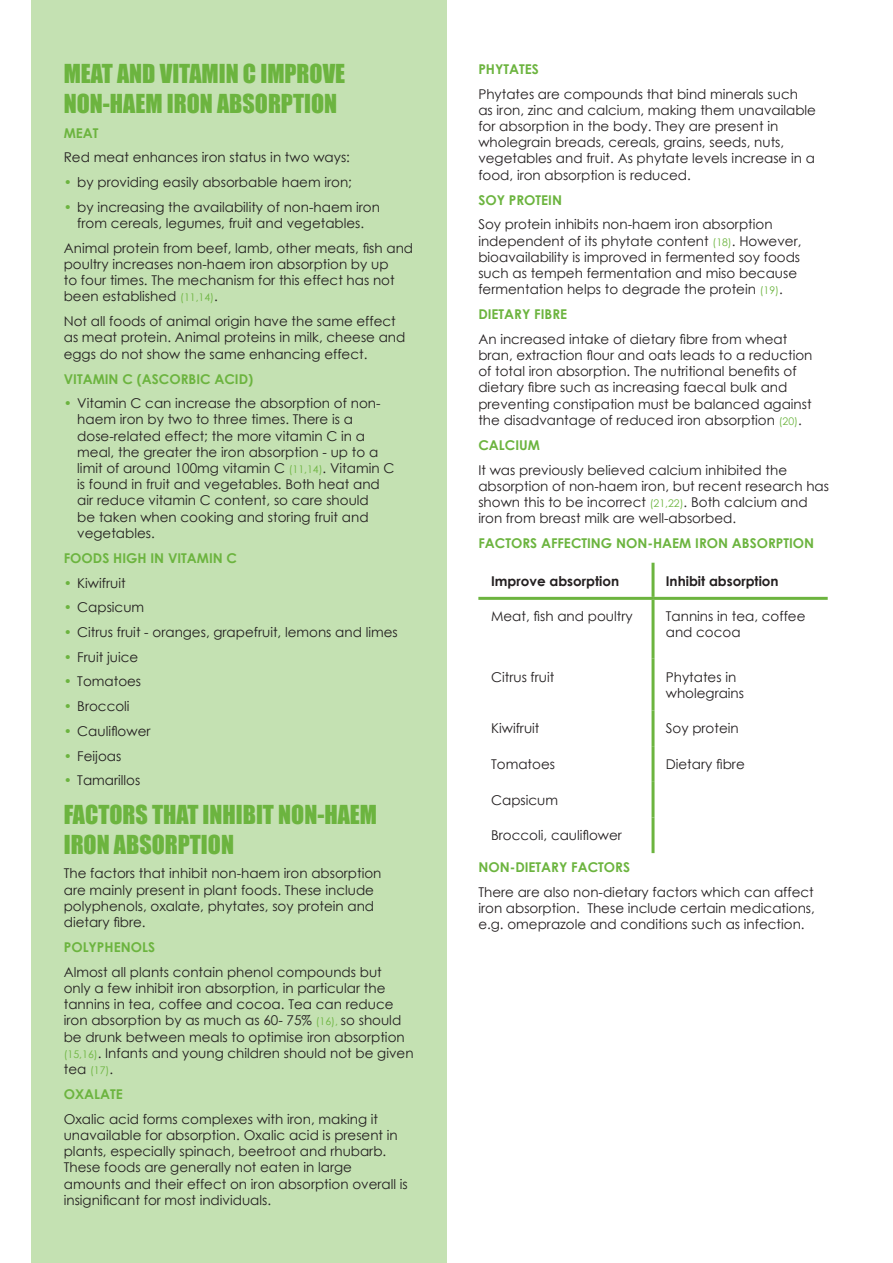
<style>
.page{position:relative;width:893px;height:1263px;background:#fff}
.page>*{position:absolute;margin:0;border:0;box-sizing:border-box;transform-origin:0 0}
.HEADING{font:24px/30px "Impact";color:#6cb43f}
.t1{font:13.5px/16.2px "Century Gothic";color:#231f20}
.SUB_HEADING{font:700 13.5px "Century Gothic";color:#6cb43f}
.t2{font:700 13.5px "Century Gothic";color:#231f20}
.s1{color:#6cb43f}
.s2{font-size:10.5px;color:#6cb43f}
</style>
<div class="page">
<div style="left:31px;top:0;width:415px;height:1263px;background:#c4e1b2"></div>
<hr style="left:651px;top:600px;width:3px;height:59px;background:#6cb43f">
<hr style="left:651px;top:659px;width:3px;height:51px;background:#6cb43f">
<hr style="left:651px;top:710px;width:3px;height:36px;background:#6cb43f">
<hr style="left:651px;top:746px;width:3px;height:36px;background:#6cb43f">
<hr style="left:651px;top:782px;width:3px;height:35px;background:#6cb43f">
<hr style="left:651px;top:817px;width:3px;height:36px;background:#6cb43f">
<hr style="left:651px;top:563px;width:3px;height:34px;background:#6cb43f">
<hr style="left:478px;top:597px;width:175px;height:3px;background:#6cb43f">
<hr style="left:653px;top:597px;width:175px;height:3px;background:#6cb43f">
<p class="HEADING" style="left:64px;top:58px;width:283px">MEAT AND VITAMIN C IMPROVE<br>NON-HAEM IRON ABSORPTION</p>
<p class="SUB_HEADING" style="left:64px;top:123px;width:36px">MEAT</p>
<p class="t1" style="left:64px;top:149px;width:288px">Red meat enhances iron status in two ways:</p>
<p class="t1" style="left:64px;top:174px;width:290px"><span class="s1">•</span> by providing easily absorbable haem iron;</p>
<p class="t1" style="left:64px;top:199px;width:318px;text-align:center"><span class="s1">•</span> by increasing the availability of non-haem iron from cereals, legumes, fruit and vegetables.</p>
<p class="t1" style="left:64px;top:240px;width:351px">Animal protein from beef, lamb, other meats, fish and poultry increases non-haem iron absorption by up<br>to four times. The mechanism for this effect has not been established <span class="s2">(11,14)</span>.</p>
<p class="t1" style="left:64px;top:313px;width:343px">Not all foods of animal origin have the same effect as meat protein. Animal proteins in milk, cheese and eggs do not show the same enhancing effect.</p>
<p class="SUB_HEADING" style="left:64px;top:368px;width:191px">VITAMIN C (ASCORBIC ACID)</p>
<p class="t1" style="left:77px;top:395px;width:319px;text-indent:-14px"><span class="s1">•</span> Vitamin C can increase the absorption of non&shy;haem iron by two to three times. There is a dose-related effect; the more vitamin C in a meal, the greater the iron absorption - up to a limit of around 100mg vitamin C <span class="s2">(11,14)</span>. Vitamin C is found in fruit and vegetables. Both heat and air reduce vitamin C content, so care should<br>be taken when cooking and storing fruit and vegetables.</p>
<p class="SUB_HEADING" style="left:64px;top:548px;width:175px">FOODS HIGH IN VITAMIN C</p>
<p class="t1" style="left:64px;top:574px;width:63px"><span class="s1">•</span> Kiwifruit</p>
<p class="t1" style="left:64px;top:599px;width:82px"><span class="s1">•</span> Capsicum</p>
<p class="t1" style="left:64px;top:624px;width:336px"><span class="s1">•</span> Citrus fruit - oranges, grapefruit, lemons and limes</p>
<p class="t1" style="left:64px;top:648px;width:76px"><span class="s1">•</span> Fruit juice</p>
<p class="t1" style="left:64px;top:673px;width:79px"><span class="s1">•</span> Tomatoes</p>
<p class="t1" style="left:64px;top:698px;width:67px"><span class="s1">•</span> Broccoli</p>
<p class="t1" style="left:64px;top:723px;width:88px"><span class="s1">•</span> Cauliflower</p>
<p class="t1" style="left:64px;top:747px;width:59px"><span class="s1">•</span> Feijoas</p>
<p class="t1" style="left:64px;top:772px;width:78px"><span class="s1">•</span> Tamarillos</p>
<p class="HEADING" style="left:64px;top:799px;width:315px">FACTORS THAT INHIBIT NON-HAEM<br>IRON ABSORPTION</p>
<p class="t1" style="left:64px;top:865px;width:319px">The factors that inhibit non-haem iron absorption are mainly present in plant foods. These include polyphenols, oxalate, phytates, soy protein and dietary fibre.</p>
<p class="SUB_HEADING" style="left:64px;top:937px;width:93px">POLYPHENOLS</p>
<p class="t1" style="left:64px;top:963px;width:351px">Almost all plants contain phenol compounds but<br>only a few inhibit iron absorption, in particular the tannins in tea, coffee and cocoa. Tea can reduce iron absorption by as much as 60- 75% <span class="s2">(16),</span> so should be drunk between meals to optimise iron absorption <span class="s2">(15,16)</span>. Infants and young children should not be given tea <span class="s2">(17)</span>.</p>
<p class="SUB_HEADING" style="left:64px;top:1084px;width:61px">OXALATE</p>
<p class="t1" style="left:64px;top:1110px;width:346px">Oxalic acid forms complexes with iron, making it unavailable for absorption. Oxalic acid is present in plants, especially spinach, beetroot and rhubarb.<br>These foods are generally not eaten in large amounts and their effect on iron absorption overall is insignificant for most individuals.</p>
<p class="SUB_HEADING" style="left:478px;top:59px;width:62px">PHYTATES</p>
<p class="t1" style="left:478px;top:85px;width:339px">Phytates are compounds that bind minerals such<br>as iron, zinc and calcium, making them unavailable for absorption in the body. They are present in wholegrain breads, cereals, grains, seeds, nuts, vegetables and fruit. As phytate levels increase in a food, iron absorption is reduced.</p>
<p class="SUB_HEADING" style="left:478px;top:189px;width:85px">SOY PROTEIN</p>
<p class="t1" style="left:478px;top:216px;width:325px">Soy protein inhibits non-haem iron absorption independent of its phytate content <span class="s2">(18)</span>. However, bioavailability is improved in fermented soy foods such as tempeh fermentation and miso because fermentation helps to degrade the protein <span class="s2">(19)</span>.</p>
<p class="SUB_HEADING" style="left:478px;top:304px;width:90px">DIETARY FIBRE</p>
<p class="t1" style="left:478px;top:331px;width:336px">An increased intake of dietary fibre from wheat bran, extraction flour and oats leads to a reduction of total iron absorption. The nutritional benefits of dietary fibre such as increasing faecal bulk and preventing constipation must be balanced against the disadvantage of reduced iron absorption <span class="s2">(20)</span>.</p>
<p class="SUB_HEADING" style="left:478px;top:435px;width:63px">CALCIUM</p>
<p class="t1" style="left:478px;top:461px;width:352px">It was previously believed calcium inhibited the absorption of non-haem iron, but recent research has shown this to be incorrect <span class="s2">(21,22)</span>. Both calcium and iron from breast milk are well-absorbed.</p>
<p class="SUB_HEADING" style="left:478px;top:533px;width:337px">FACTORS AFFECTING NON-HAEM IRON ABSORPTION</p>
<p class="t2" style="left:491px;top:570px;width:129px">Improve absorption</p>
<p class="t2" style="left:666px;top:570px;width:114px">Inhibit absorption</p>
<p class="t1" style="left:491px;top:608px;width:143px">Meat, fish and poultry</p>
<p class="t1" style="left:666px;top:608px;width:141px">Tannins in tea, coffee and cocoa</p>
<p class="t1" style="left:491px;top:668px;width:65px">Citrus fruit</p>
<p class="t1" style="left:666px;top:668px;width:80px">Phytates in wholegrains</p>
<p class="t1" style="left:491px;top:720px;width:50px">Kiwifruit</p>
<p class="t1" style="left:666px;top:720px;width:74px">Soy protein</p>
<p class="t1" style="left:491px;top:756px;width:65px">Tomatoes</p>
<p class="t1" style="left:666px;top:756px;width:80px">Dietary fibre</p>
<p class="t1" style="left:491px;top:791px;width:68px">Capsicum</p>
<p class="t1" style="left:491px;top:827px;width:132px">Broccoli, cauliflower</p>
<p class="SUB_HEADING" style="left:478px;top:857px;width:153px">NON-DIETARY FACTORS</p>
<p class="t1" style="left:478px;top:884px;width:338px;text-align:justify">There are also non-dietary factors which can affect iron absorption. These include certain medications, e.g. omeprazole and conditions such as infection.</p>
</div>
